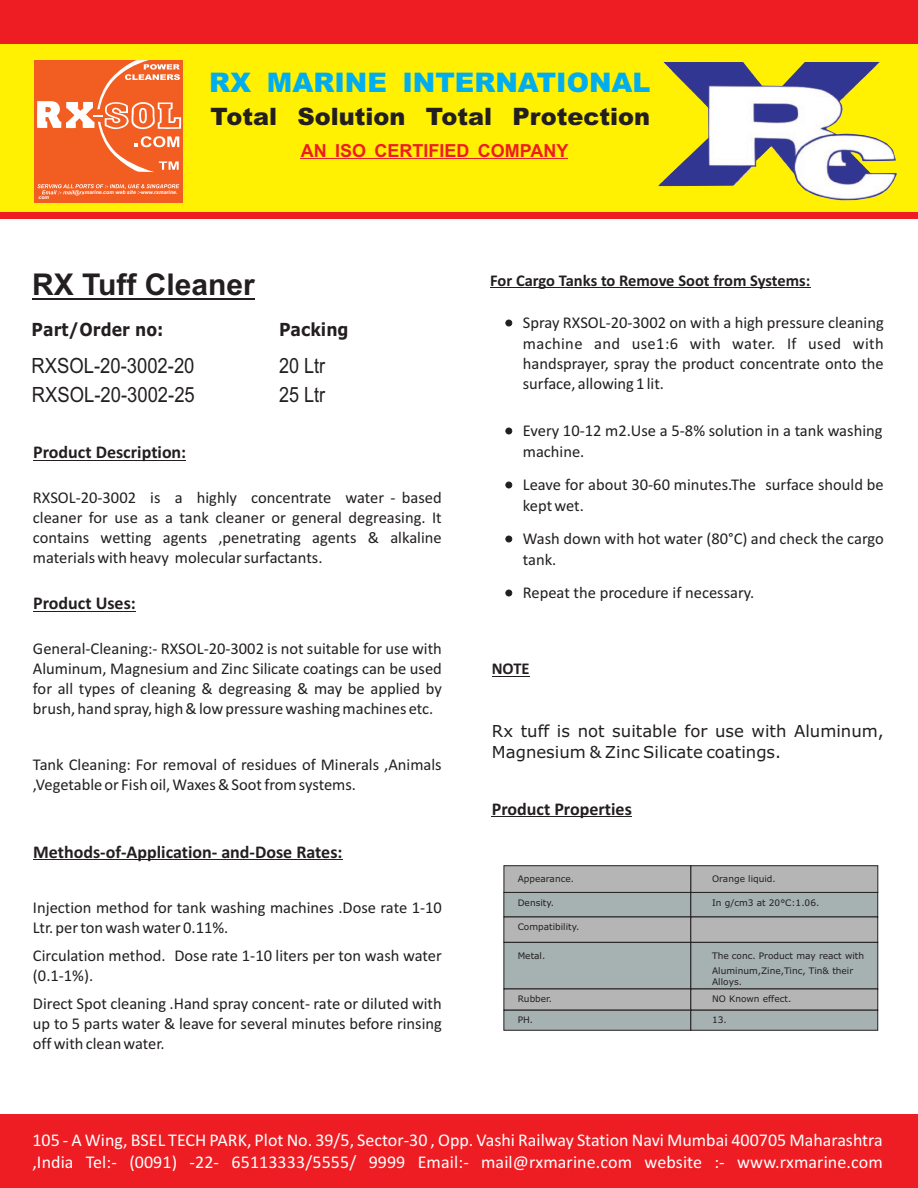
<style>
.page{position:relative;width:918px;height:1188px;background:#fff}
.page>*{position:absolute;margin:0;border:0;box-sizing:border-box;transform-origin:0 0}
.t1{font:700 30px "Arial";color:#231f20}
.t2{font:900 27px "Arial";color:#00aeef}
.t3{font:900 24px "Arial";color:#231f20}
.t4{font:21px/28.7px "Arial";color:#231f20;scale:.88 1}
.t5{font:21px/28.7px "Arial";color:#231f20;scale:.86 1}
.t6{font:18px/21.9px "Calibri";color:#fff}
.t7{font:700 18px "Calibri";color:#231f20}
.t8{font:700 18px "Arial";color:#ee1d23}
.t9{font:700 18px "Verdana";color:#231f20;scale:.87 1}
.t10{font:700 18px "Verdana";color:#231f20;scale:.88 1}
.t11{font:16.5px/20.1px "Calibri";color:#231f20}
.t12{font:16.5px/20.7px "Verdana";color:#231f20}
.t13{font:700 16.5px "Calibri";color:#231f20}
.t14{font:9px/15px "Verdana";color:#231f20}
.t15{font:italic 700 5.25px "Arial";color:#fff}
</style>
<div class="page">
<div style="left:0;top:44px;width:918px;height:168px;background:#fff101"></div>
<img style="left:659px;top:63px;width:238px;height:137px">
<div style="left:0;top:1114px;width:918px;height:74px;background:#ee1d23"></div>
<div style="left:35px;top:60px;width:148px;height:143px;background:#f25d21"></div>
<svg style="left:37px;top:60px;width:144px;height:135px"></svg>
<hr style="left:301px;top:158px;width:267px;height:1px;background:#ee1d23">
<div style="left:0;top:1px;width:918px;height:43px;background:#ee1d23"></div>
<div style="left:0;top:213px;width:918px;height:6px;background:#ee1d23"></div>
<hr style="left:32px;top:298px;width:223px;height:1px;background:#231f20">
<hr style="left:33px;top:460px;width:148px;height:1px;background:#231f20">
<hr style="left:490px;top:287px;width:320px;height:1px;background:#231f20">
<hr style="left:492px;top:676px;width:38px;height:1px;background:#231f20">
<hr style="left:492px;top:816px;width:140px;height:1px;background:#231f20">
<hr style="left:33px;top:611px;width:98px;height:1px;background:#231f20">
<hr style="left:33px;top:859px;width:305px;height:1px;background:#231f20">
<svg style="left:506px;top:320px;width:6px;height:6px"></svg>
<svg style="left:506px;top:428px;width:6px;height:6px"></svg>
<svg style="left:506px;top:482px;width:6px;height:6px"></svg>
<svg style="left:506px;top:536px;width:6px;height:6px"></svg>
<svg style="left:506px;top:590px;width:6px;height:6px"></svg>
<svg style="left:504px;top:865px;width:374px;height:166px"></svg>
<h2 class="t2" style="left:209px;top:73px;width:443px">RX MARINE INTERNATIONAL</h2>
<h3 class="t3" style="left:211px;top:108px;width:441px">Total Solution Total Protection</h3>
<p class="t15" style="left:38px;top:195px;width:12px">com</p>
<p class="t15" style="left:85px;top:190px;width:94px">marine.com web site :-www.rxmarine.</p>
<h1 class="t1" style="left:32px;top:273px;width:224px">RX Tuff Cleaner</h1>
<p class="t8" style="left:301px;top:143px;width:269px">AN ISO CERTIFIED COMPANY</p>
<p class="t13" style="left:490px;top:273px;width:322px">For Cargo Tanks to Remove Soot from Systems:</p>
<p class="t9" style="left:32px;top:323px;width:153px">Part/Order no:</p>
<p class="t10" style="left:279px;top:322px;width:81px">Packing</p>
<p class="t4" style="left:32px;top:353px;width:187px">RXSOL-20-3002-20<br>RXSOL-20-3002-25</p>
<p class="t5" style="left:279px;top:353px;width:55px">20 Ltr<br>25 Ltr</p>
<p class="t7" style="left:33px;top:445px;width:155px">Product Description:</p>
<p class="t11" style="left:33px;top:488px;width:410px;text-align:justify">RXSOL-20-3002 is a highly concentrate water - based cleaner for use as a tank cleaner or general degreasing. It contains wetting agents ,penetrating agents &amp; alkaline materials with heavy molecular surfactants.</p>
<p class="t7" style="left:33px;top:596px;width:104px">Product Uses:</p>
<p class="t11" style="left:33px;top:640px;width:411px;text-align:justify">General-Cleaning:- RXSOL-20-3002 is not suitable for use with Aluminum, Magnesium and Zinc Silicate coatings can be used for all types of cleaning &amp; degreasing &amp; may be applied by brush, hand spray, high &amp; low pressure washing machines etc.</p>
<p class="t11" style="left:33px;top:756px;width:410px">Tank Cleaning: For removal of residues of Minerals ,Animals ,Vegetable or Fish oil, Waxes &amp; Soot from systems.</p>
<p class="t7" style="left:33px;top:844px;width:311px">Methods-of-Application- and-Dose Rates:</p>
<p class="t11" style="left:33px;top:899px;width:410px">Injection method for tank washing machines .Dose rate 1-10<br>Ltr. per ton wash water 0.11%.</p>
<p class="t11" style="left:33px;top:947px;width:410px">Circulation method. Dose rate 1-10 liters per ton wash water (0.1-1%).</p>
<p class="t11" style="left:33px;top:995px;width:410px;text-align:justify">Direct Spot cleaning .Hand spray concent- rate or diluted with up to 5 parts water &amp; leave for several minutes before rinsing off with clean water.</p>
<p class="t11" style="left:523px;top:314px;width:363px;text-align:justify">Spray RXSOL-20-3002 on with a high pressure cleaning machine and use1:6 with water. If used with handsprayer, spray the product concentrate onto the surface, allowing 1 lit.</p>
<p class="t11" style="left:523px;top:422px;width:361px">Every 10-12 m2.Use a 5-8% solution in a tank washing machine.</p>
<p class="t11" style="left:523px;top:476px;width:363px">Leave for about 30-60 minutes.The surface should be kept wet.</p>
<p class="t11" style="left:523px;top:530px;width:363px">Wash down with hot water (80°C) and check the cargo tank.</p>
<p class="t11" style="left:523px;top:584px;width:233px">Repeat the procedure if necessary.</p>
<p class="t13" style="left:492px;top:662px;width:39px">NOTE</p>
<p class="t12" style="left:492px;top:722px;width:393px">Rx tuff is not suitable for use with Aluminum,<br>Magnesium &amp; Zinc Silicate coatings.</p>
<p class="t7" style="left:492px;top:801px;width:142px">Product Properties</p>
<p class="t14" style="left:518px;top:872px;width:58px">Appearance.</p>
<p class="t14" style="left:518px;top:896px;width:38px">Density.</p>
<p class="t14" style="left:518px;top:920px;width:63px">Compatibility.</p>
<p class="t14" style="left:518px;top:949px;width:29px">Metal.</p>
<p class="t14" style="left:518px;top:992px;width:36px">Rubber.</p>
<p class="t14" style="left:518px;top:1013px;width:17px">PH.</p>
<p class="t14" style="left:712px;top:872px;width:65px">Orange liquid.</p>
<p class="t14" style="left:712px;top:896px;width:109px">In g/cm3 at 20°C:1.06.</p>
<p class="t14" style="left:712px;top:949px;width:153px">The conc. Product may react with<br>Aluminum,Zine,Tinc, Tin&amp; their</p>
<p class="t14" style="left:712px;top:974px;width:81px;line-height:17.2px">Alloys.<br>NO Known effect.</p>
<p class="t14" style="left:712px;top:1013px;width:16px">13.</p>
<p class="t6" style="left:32px;top:1130px;width:852px">105 - A Wing, BSEL TECH PARK, Plot No. 39/5, Sector-30 , Opp. Vashi Railway Station Navi Mumbai 400705 Maharashtra ,India Tel:- (0091) -22- 65113333/5555/ 9999 Email:- mail@rxmarine.com website :- www.rxmarine.com</p>
</div>
